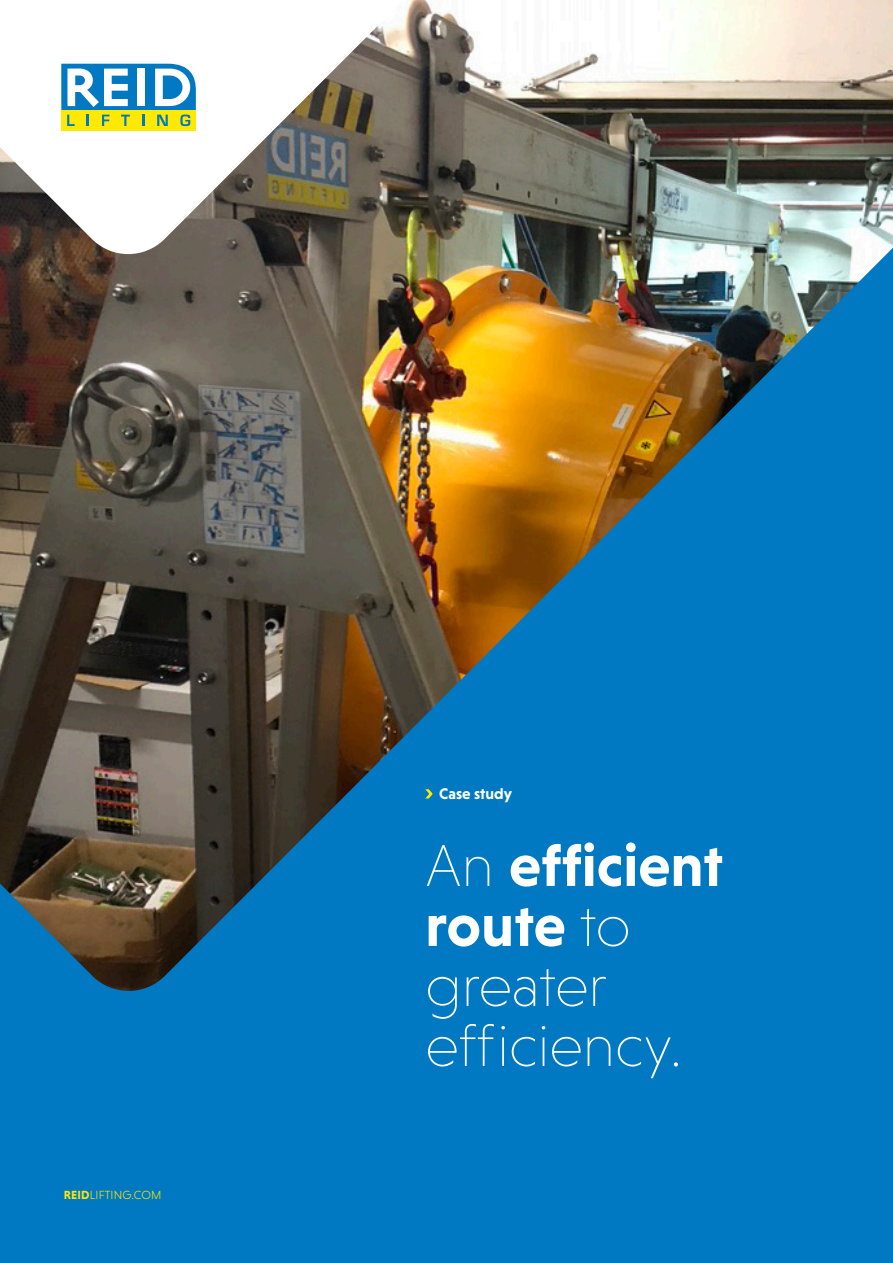
<style>
.page{position:relative;width:893px;height:1263px;background:#fff}
.page>*{position:absolute;margin:0;border:0;box-sizing:border-box;transform-origin:0 0}
.t1{font:200 60px/60px "Niveau Grotesk";color:#fff}
.t2{font:700 15.75px "Niveau Grotesk";color:#fff}
.t3{font:300 12px "Niveau Grotesk";letter-spacing:.015em;color:#ffe901}
.s1{font-weight:700}
</style>
<div class="page">
<img style="left:416px;top:0;width:477px;height:162px">
<img style="left:0;top:162px;width:893px;height:1101px">
<svg style="left:0;top:0;width:416px;height:259px"></svg>
<div style="left:61px;top:110px;width:135px;height:21px;background:#ffe901"></div>
<svg style="left:61px;top:64px;width:135px;height:62px"></svg>
<svg style="left:425px;top:789px;width:8px;height:9px"></svg>
<p class="t3" style="left:64px;top:1188px;width:99px"><span class="s1">REID</span>LIFTING.COM</p>
<p class="t2" style="left:439px;top:784px;width:74px">Case study</p>
<p class="t1" style="left:425px;top:835px;width:299px">An <span class="s1">efficient route</span> to greater efficiency.</p>
</div>
